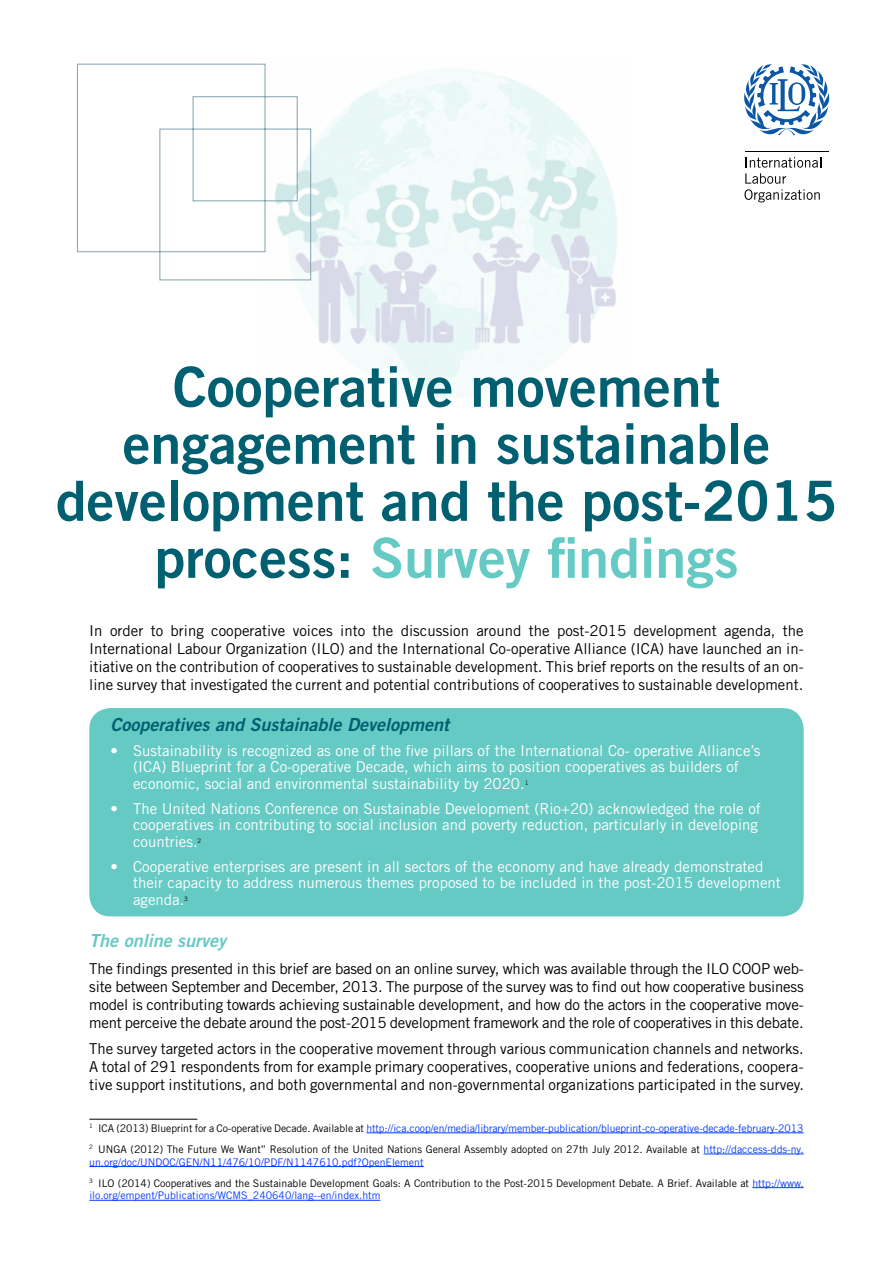
<style>
.page{position:relative;width:893px;height:1263px;background:#fff}
.page>*{position:absolute;margin:0;border:0;box-sizing:border-box;transform-origin:0 0}
.t1{font:55.5px/57px "Trade Gothic LT Std Bd 2";color:#005f70;text-align:center}
.t2{font:18px "Trade Gothic LT Std Bd 2 Obl";color:#005f70}
.t3{font:18px "Trade Gothic LT Std Bd 2 Obl";color:#66cac4}
.t4{font:15px/18px "Trade Gothic LT Std";color:#000;text-align:justify}
.t5{font:15px/16.5px "Trade Gothic LT Std";color:#fff}
.t6{font:10.5px/21.1px "Trade Gothic LT Std";color:#000}
.t7{font:10.5px "Trade Gothic LT Std";color:#0039ff}
.t8{font:6.15px "Trade Gothic LT Std";color:#000}
.s1{color:#66cac4}
.s2{color:#0039ff}
</style>
<div class="page">
<div style="left:89px;top:708px;width:715px;height:208px;background:#66cac4;border-radius:21px"></div>
<img style="left:297px;top:70px;width:320px;height:328px">
<hr style="left:745px;top:151px;width:83px;height:1px;background:#000">
<svg style="left:744px;top:157px;width:77px;height:45px"></svg>
<svg style="left:744px;top:64px;width:85px;height:71px"></svg>
<svg style="left:77px;top:63px;width:234px;height:218px"></svg>
<hr style="left:89px;top:1119px;width:108px;height:1px;background:#000">
<hr style="left:366px;top:1132px;width:438px;height:1px;background:#0039ff">
<hr style="left:703px;top:1154px;width:101px;height:1px;background:#0039ff">
<hr style="left:89px;top:1166px;width:335px;height:1px;background:#0039ff">
<hr style="left:752px;top:1187px;width:52px;height:1px;background:#0039ff">
<hr style="left:89px;top:1200px;width:291px;height:1px;background:#0039ff">
<h1 class="t1" style="left:56px;top:358px;width:783px">Cooperative movement engagement in sustainable development and the post-2015 process: <span class="s1">Survey findings</span></h1>
<p class="t4" style="left:89px;top:621px;width:716px">In order to bring cooperative voices into the discussion around the post-2015 development agenda, the International Labour Organization (ILO) and the International Co-operative Alliance (ICA) have launched an in&shy;itiative on the contribution of cooperatives to sustainable development. This brief reports on the results of an on&shy;line survey that investigated the current and potential contributions of cooperatives to sustainable development.</p>
<p class="t2" style="left:111px;top:713px;width:340px">Cooperatives and Sustainable Development</p>
<p class="t5" style="left:133px;top:742px;width:629px;text-indent:-22px">• Sustainability is recognized as one of the five pillars of the International Co- operative Alliance’s (ICA) Blueprint for a Co-operative Decade, which aims to position cooperatives as builders of economic, social and environmental sustainability by 2020.</p>
<p class="t8" style="left:525px;top:779px;width:5px">1</p>
<p class="t5" style="left:133px;top:800px;width:629px;text-indent:-22px">• The United Nations Conference on Sustainable Development (Rio+20) acknowledged the role of cooperatives in contributing to social inclusion and poverty reduction, particularly in developing countries.</p>
<p class="t8" style="left:198px;top:837px;width:5px">2</p>
<p class="t5" style="left:133px;top:858px;width:649px;text-indent:-22px">• Cooperative enterprises are present in all sectors of the economy and have already demonstrated their capacity to address numerous themes proposed to be included in the post-2015 development agenda.</p>
<p class="t8" style="left:184px;top:895px;width:5px">3</p>
<p class="t3" style="left:89px;top:929px;width:138px">The online survey</p>
<p class="t4" style="left:89px;top:959px;width:716px">The findings presented in this brief are based on an online survey, which was available through the ILO COOP web&shy;site between September and December, 2013. The purpose of the survey was to find out how cooperative business model is contributing towards achieving sustainable development, and how do the actors in the cooperative move&shy;ment perceive the debate around the post-2015 development framework and the role of cooperatives in this debate.</p>
<p class="t4" style="left:89px;top:1039px;width:716px">The survey targeted actors in the cooperative movement through various communication channels and networks.<br>A total of 291 respondents from for example primary cooperatives, cooperative unions and federations, coopera&shy;tive support institutions, and both governmental and non-governmental organizations participated in the survey.</p>
<p class="t6" style="left:89px;top:1117px;width:716px"><sup>1</sup> ICA (2013) Blueprint for a Co-operative Decade. Available at <span class="s2">http://ica.coop/en/media/library/member-publication/blueprint-co-operative-decade-february-2013<br></span><sup>2</sup> UNGA (2012) The Future We Want” Resolution of the United Nations General Assembly adopted on 27th July 2012. Available at <span class="s2">http://daccess-dds-ny.</span></p>
<p class="t6" style="left:89px;top:1151px;width:716px"><span class="s2">un.org/doc/UNDOC/GEN/N11/476/10/PDF/N1147610.pdf?OpenElement<br></span><sup>3</sup> ILO (2014) Cooperatives and the Sustainable Development Goals: A Contribution to the Post-2015 Development Debate. A Brief. Available at <span class="s2">http://www.</span></p>
<p class="t7" style="left:89px;top:1189px;width:293px">ilo.org/empent/Publications/WCMS_240640/lang--en/index.htm</p>
</div>
